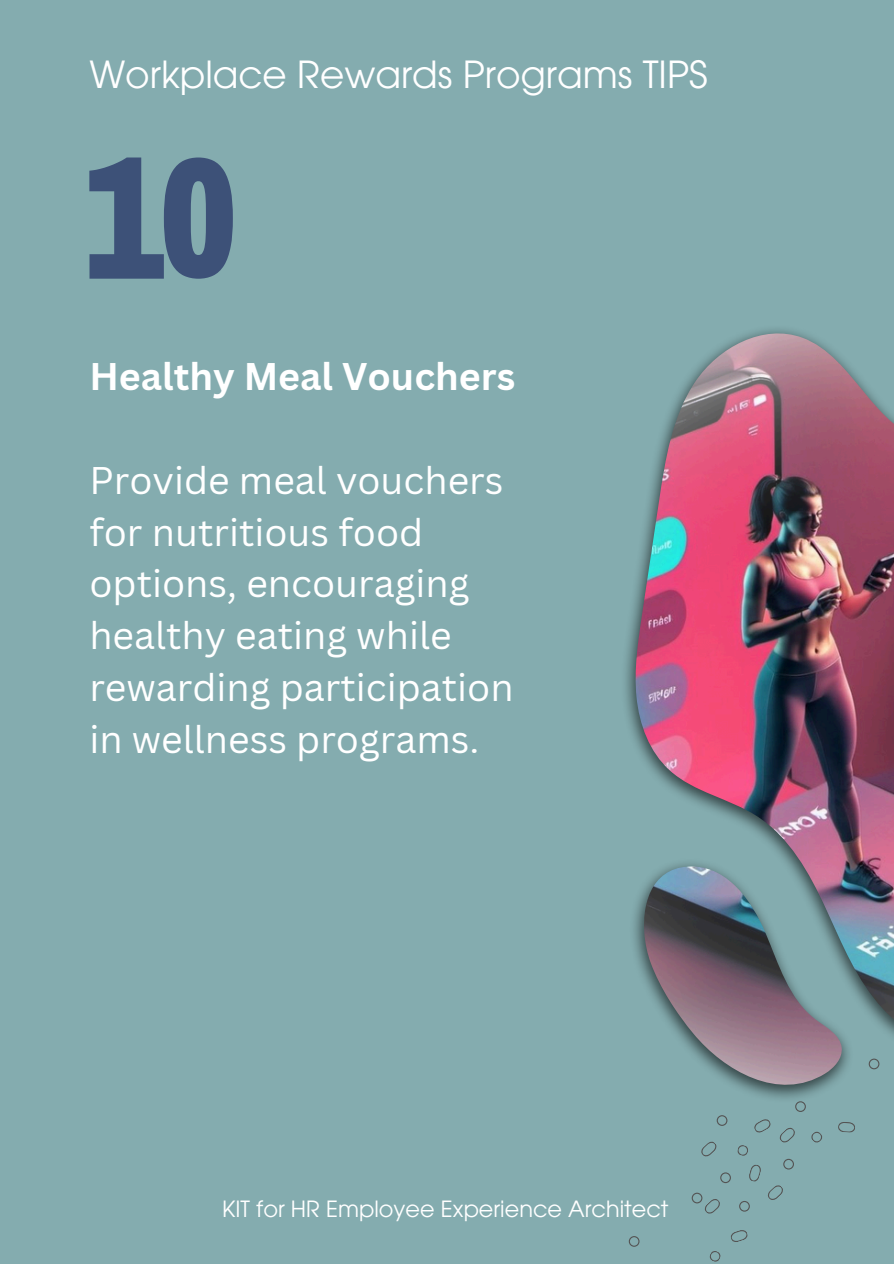
<style>
.page{position:relative;width:894px;height:1264px;background:#fff}
.page>*{position:absolute;margin:0;border:0;box-sizing:border-box;transform-origin:0 0}
.t1{font:37.5px/51.8px "Canva Sans";color:#fff}
.t2{font:700 37.5px "Canva Sans";color:#fff}
.t3{font:37.35px "ITC Avant Garde Pro";color:#fff}
.t4{font:22.35px "ITC Avant Garde Pro";color:#fff}
</style>
<div class="page">
<div style="left:0;top:0;width:893px;height:1263px;background:#84acaf"></div>
<img style="left:625px;top:329px;width:205px;height:770px">
<img style="left:634px;top:333px;width:259px;height:751px">
<svg style="left:701px;top:1141px;width:16px;height:16px"></svg>
<svg style="left:716px;top:1115px;width:11px;height:10px"></svg>
<svg style="left:731px;top:1230px;width:17px;height:12px"></svg>
<svg style="left:709px;top:1251px;width:12px;height:11px"></svg>
<svg style="left:720px;top:1172px;width:10px;height:11px"></svg>
<svg style="left:795px;top:1101px;width:10px;height:10px"></svg>
<svg style="left:838px;top:1122px;width:17px;height:10px"></svg>
<svg style="left:811px;top:1131px;width:11px;height:12px"></svg>
<svg style="left:737px;top:1119px;width:58px;height:92px"></svg>
<svg style="left:691px;top:1192px;width:29px;height:22px"></svg>
<svg style="left:628px;top:1236px;width:11px;height:10px"></svg>
<svg style="left:868px;top:1058px;width:11px;height:11px"></svg>
<svg style="left:89px;top:157px;width:144px;height:122px"></svg>
<h1 class="t3" style="left:89px;top:60px;width:620px">Workplace Rewards Programs TIPS</h1>
<h2 class="t2" style="left:89px;top:350px;width:427px">Healthy Meal Vouchers</h2>
<p class="t1" style="left:89px;top:453px;width:425px">Provide meal vouchers for nutritious food options, encouraging healthy eating while rewarding participation in wellness programs.</p>
<p class="t4" style="left:222px;top:1200px;width:447px">KIT for HR Employee Experience Architect</p>
</div>
